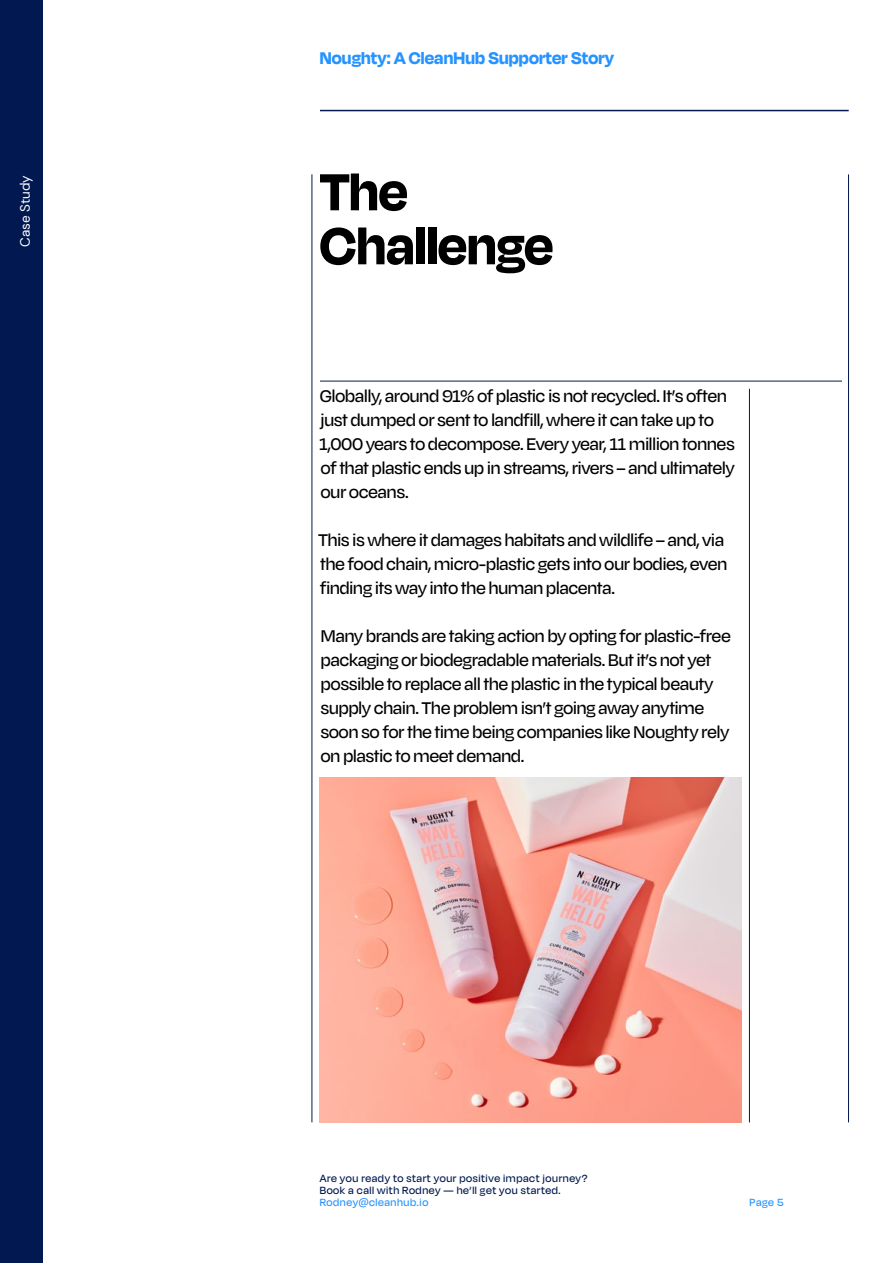
<style>
.page{position:relative;width:893px;height:1263px;background:#fff}
.page>*{position:absolute;margin:0;border:0;box-sizing:border-box;transform-origin:0 0}
.t1{font:700 60px/54px "Degular Display";color:#000}
.t2{font:500 19.5px/24px "Degular";letter-spacing:-.03em;color:#000}
.t3{font:700 19.5px "Degular Display";letter-spacing:.01em;color:#2693ff}
.t4{font:13.5px "DM Sans";color:#fff}
.t5{font:500 12px/12px "Degular Display";letter-spacing:.05em;color:#011850}
.t6{font:500 12px "Degular Display";letter-spacing:.05em;color:#2693ff}
</style>
<div class="page">
<hr style="left:42px;top:0;width:1px;height:1263px;background:#000">
<hr style="left:320px;top:381px;width:522px;height:1px;background:#011850">
<hr style="left:320px;top:110px;width:529px;height:1px;background:#011850">
<hr style="left:848px;top:174px;width:1px;height:948px;background:#011850">
<hr style="left:749px;top:389px;width:1px;height:733px;background:#011850">
<hr style="left:312px;top:174px;width:1px;height:948px;background:#011850">
<div style="left:0;top:0;width:42px;height:1263px;background:#011850"></div>
<img style="left:320px;top:778px;width:422px;height:344px">
<p class="t3" style="left:320px;top:47px;width:296px">Noughty: A CleanHub Supporter Story</p>
<p class="t4" style="left:17px;top:247px;width:73px;rotate:-90deg">Case Study</p>
<h1 class="t1" style="left:320px;top:163px;width:235px">The<br>Challenge</h1>
<p class="t2" style="left:319px;top:383px;width:417px">Globally, around 91% of plastic is not recycled. It’s often just dumped or sent to landfill, where it can take up to 1,000 years to decompose. Every year, 11 million tonnes of that plastic ends up in streams, rivers – and ultimately our oceans.</p>
<p class="t2" style="left:318px;top:527px;width:411px">This is where it damages habitats and wildlife – and, via the food chain, micro-plastic gets into our bodies, even finding its way into the human placenta.</p>
<p class="t2" style="left:320px;top:623px;width:412px">Many brands are taking action by opting for plastic-free packaging or biodegradable materials. But it’s not yet possible to replace all the plastic in the typical beauty supply chain. The problem isn’t going away anytime soon so for the time being companies like Noughty rely on plastic to meet demand.</p>
<p class="t5" style="left:320px;top:1172px;width:269px">Are you ready to start your positive impact journey?<br>Book a call with Rodney — he’ll get you started.</p>
<p class="t6" style="left:320px;top:1195px;width:110px">Rodney@cleanhub.io</p>
<p class="t6" style="left:750px;top:1195px;width:35px">Page 5</p>
</div>
